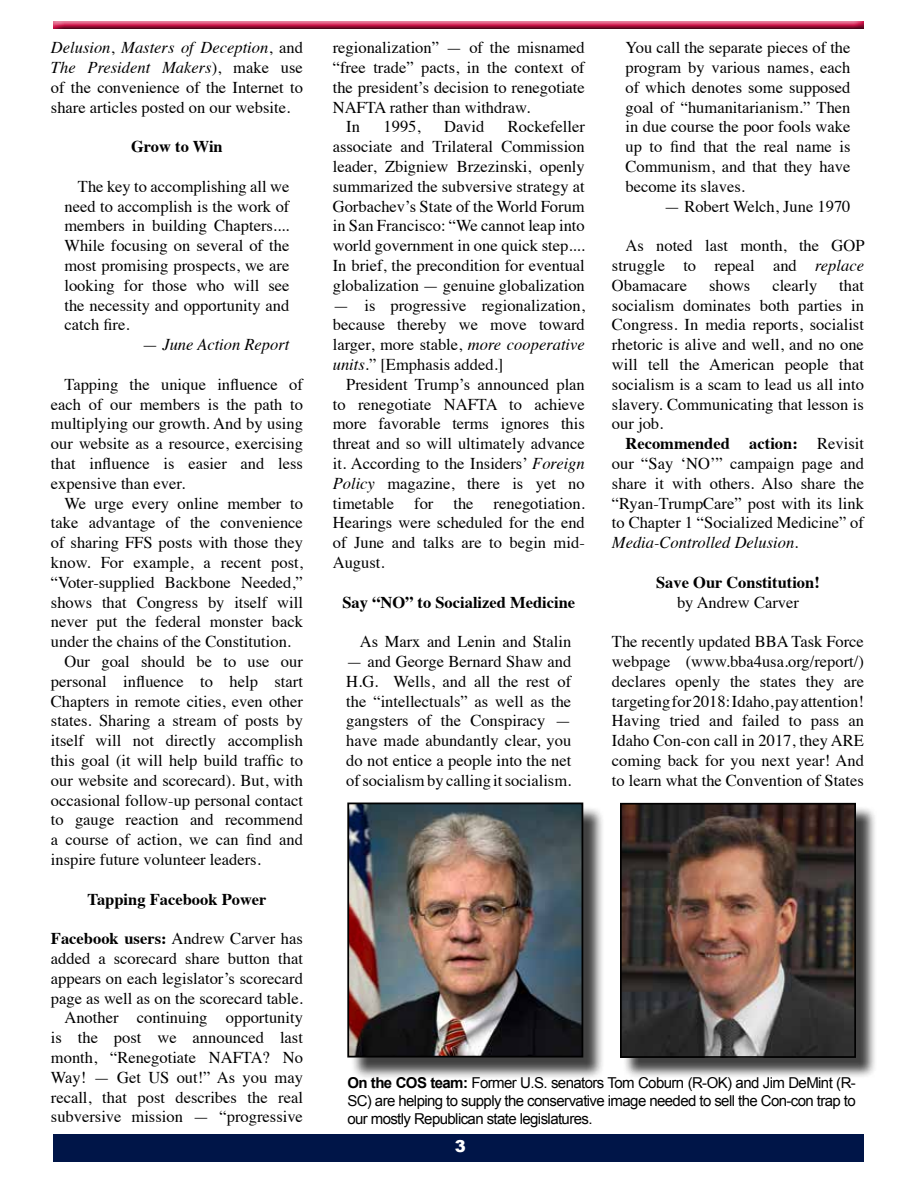
<style>
.page{position:relative;width:918px;height:1188px;background:#fff}
.page>*{position:absolute;margin:0;border:0;box-sizing:border-box;transform-origin:0 0}
.t1{font:16.5px/19.8px "Times";color:#000;text-align:justify}
.t2{font:700 16.5px "Times";color:#000}
.t3{font:italic 16.5px "Times";color:#000}
.t4{font:900 16.5px "Arial";color:#fff}
.t5{font:15px/18px "Arial";letter-spacing:-.04em;color:#000;text-align:justify}
.s1{font-style:italic}
.s2{font-style:normal}
.s3{font-weight:700}
</style>
<div class="page">
<div style="left:54px;top:1135px;width:810px;height:27px;background:#001548"></div>
<div style="left:54px;top:20px;width:811px;height:9px;background:#000;opacity:.75"></div>
<div style="left:350px;top:806px;width:255px;height:274px;background:#000;opacity:.75"></div>
<img style="left:350px;top:806px;width:230px;height:249px">
<div style="left:347px;top:803px;width:236px;height:255px;border:2px solid #000"></div>
<div style="left:623px;top:806px;width:254px;height:273px;background:#000;opacity:.75"></div>
<img style="left:623px;top:806px;width:230px;height:249px">
<div style="left:620px;top:803px;width:236px;height:255px;border:2px solid #000"></div>
<p class="t1" style="left:51px;top:36px;width:254px"><span class="s1">Delusion</span>, <span class="s1">Masters of Deception</span>, and <span class="s1">The President Makers</span>), make use of the convenience of the Internet to share articles posted on our website.</p>
<p class="t2" style="left:131px;top:131px;width:93px">Grow to Win</p>
<p class="t1" style="left:64px;top:175px;width:227px;text-indent:13px">The key to accomplishing all we need to accomplish is the work of members in building Chapters....<br>While focusing on several of the most promising prospects, we are looking for those who will see the necessity and opportunity and catch fire.</p>
<p class="t3" style="left:142px;top:330px;width:149px"><span class="s2">—</span> June Action Report</p>
<p class="t1" style="left:51px;top:373px;width:254px;text-indent:13px">Tapping the unique influence of each of our members is the path to multiplying our growth. And by using our website as a resource, exercising that influence is easier and less expensive than ever.</p>
<p class="t1" style="left:64px;top:492px;width:240px">We urge every online member to</p>
<p class="t1" style="left:51px;top:512px;width:254px">take advantage of the convenience</p>
<p class="t1" style="left:51px;top:531px;width:253px">of sharing FFS posts with those they</p>
<p class="t1" style="left:51px;top:551px;width:253px">know. For example, a recent post,</p>
<p class="t1" style="left:51px;top:571px;width:254px">“Voter-supplied Backbone Needed,”</p>
<p class="t1" style="left:51px;top:591px;width:254px">shows that Congress by itself will</p>
<p class="t1" style="left:51px;top:611px;width:254px">never put the federal monster back</p>
<p class="t1" style="left:51px;top:630px;width:242px">under the chains of the Constitution.</p>
<p class="t1" style="left:64px;top:650px;width:240px">Our goal should be to use our</p>
<p class="t1" style="left:51px;top:670px;width:254px">personal influence to help start</p>
<p class="t1" style="left:51px;top:690px;width:254px">Chapters in remote cities, even other</p>
<p class="t1" style="left:51px;top:710px;width:253px">states. Sharing a stream of posts by</p>
<p class="t1" style="left:51px;top:729px;width:254px">itself will not directly accomplish</p>
<p class="t1" style="left:51px;top:749px;width:254px">this goal (it will help build traffic to</p>
<p class="t1" style="left:51px;top:769px;width:254px">our website and scorecard). But, with</p>
<p class="t1" style="left:51px;top:789px;width:254px">occasional follow-up personal contact</p>
<p class="t1" style="left:51px;top:809px;width:254px">to gauge reaction and recommend</p>
<p class="t1" style="left:51px;top:828px;width:253px">a course of action, we can find and</p>
<p class="t1" style="left:51px;top:848px;width:211px">inspire future volunteer leaders.</p>
<p class="t2" style="left:88px;top:883px;width:181px">Tapping Facebook Power</p>
<p class="t1" style="left:51px;top:927px;width:254px;text-align:right"><span class="s3">Facebook users:</span> Andrew Carver has added a scorecard share button that appears on each legislator’s scorecard page as well as on the scorecard table.<br>Another continuing opportunity is the post we announced last month, “Renegotiate NAFTA? No Way! — Get US out!” As you may recall, that post describes the real subversive mission — “progressive</p>
<p class="t1" style="left:333px;top:36px;width:254px">regionalization” — of the misnamed</p>
<p class="t1" style="left:333px;top:56px;width:254px">“free trade” pacts, in the context of</p>
<p class="t1" style="left:333px;top:76px;width:254px">the president’s decision to renegotiate</p>
<p class="t1" style="left:333px;top:96px;width:199px">NAFTA rather than withdraw.</p>
<p class="t1" style="left:346px;top:116px;width:15px">In</p>
<p class="t1" style="left:384px;top:116px;width:39px">1995,</p>
<p class="t1" style="left:444px;top:116px;width:42px">David</p>
<p class="t1" style="left:333px;top:116px;width:254px;text-indent:175px">Rockefeller associate and Trilateral Commission leader, Zbigniew Brzezinski, openly summarized the subversive strategy at Gorbachev’s State of the World Forum in San Francisco: “We cannot leap into world government in one quick step....<br>In brief, the precondition for eventual globalization — genuine globalization</p>
<p class="t1" style="left:333px;top:294px;width:254px">— is progressive regionalization, because thereby we move toward larger, more stable, <span class="s1">more cooperative units</span>.” [Emphasis added.]</p>
<p class="t1" style="left:333px;top:373px;width:254px;text-indent:13px">President Trump’s announced plan to renegotiate NAFTA to achieve more favorable terms ignores this threat and so will ultimately advance it. According to the Insiders’ <span class="s1">Foreign Policy</span> magazine, there is yet no timetable for the renegotiation.<br>Hearings were scheduled for the end of June and talks are to begin mid-August.</p>
<p class="t2" style="left:342px;top:586px;width:234px">Say “NO” to Socialized Medicine</p>
<p class="t1" style="left:360px;top:630px;width:213px">As Marx and Lenin and Stalin</p>
<p class="t1" style="left:346px;top:650px;width:227px">— and George Bernard Shaw and H.G. Wells, and all the rest of the “intellectuals” as well as the gangsters of the Conspiracy — have made abundantly clear, you do not entice a people into the net of socialism by calling it socialism.</p>
<p class="t1" style="left:626px;top:36px;width:227px">You call the separate pieces of the program by various names, each of which denotes some supposed goal of “humanitarianism.” Then in due course the poor fools wake up to find that the real name is Communism, and that they have become its slaves.</p>
<p class="t1" style="left:664px;top:195px;width:188px">— Robert Welch, June 1970</p>
<p class="t1" style="left:612px;top:234px;width:254px;text-indent:13px">As noted last month, the GOP struggle to repeal and <span class="s1">replace </span>Obamacare</p>
<p class="t1" style="left:709px;top:274px;width:43px">shows</p>
<p class="t1" style="left:772px;top:274px;width:46px">clearly</p>
<p class="t1" style="left:612px;top:274px;width:254px;text-indent:227px">that socialism dominates both parties in Congress. In media reports, socialist rhetoric is alive and well, and no one will tell the American people that socialism is a scam to lead us all into slavery. Communicating that lesson is our job.</p>
<p class="t1" style="left:612px;top:432px;width:254px;text-indent:13px"><span class="s3">Recommended action:</span> Revisit our “Say ‘NO’” campaign page and share it with others. Also share the “Ryan-TrumpCare” post with its link to Chapter 1 “Socialized Medicine” of <span class="s1">Media-Controlled Delusion</span>.</p>
<p class="t2" style="left:656px;top:566px;width:165px">Save Our Constitution!</p>
<p class="t1" style="left:677px;top:591px;width:123px">by Andrew Carver</p>
<p class="t1" style="left:612px;top:630px;width:254px">The recently updated BBA Task Force webpage (www.bba4usa.org/report/) declares openly the states they are targeting for 2018: Idaho, pay attention!<br>Having tried and failed to pass an Idaho Con-con call in 2017, they ARE coming back for you next year! And to learn what the Convention of States</p>
<p class="t5" style="left:347px;top:1074px;width:510px"><span class="s3">On the COS team:</span> Former U.S. senators Tom Coburn (R-OK) and Jim DeMint (R-SC) are helping to supply the conservative image needed to sell the Con-con trap to our mostly Republican state legislatures.</p>
<p class="t4" style="left:455px;top:1134px;width:13px">3</p>
</div>
